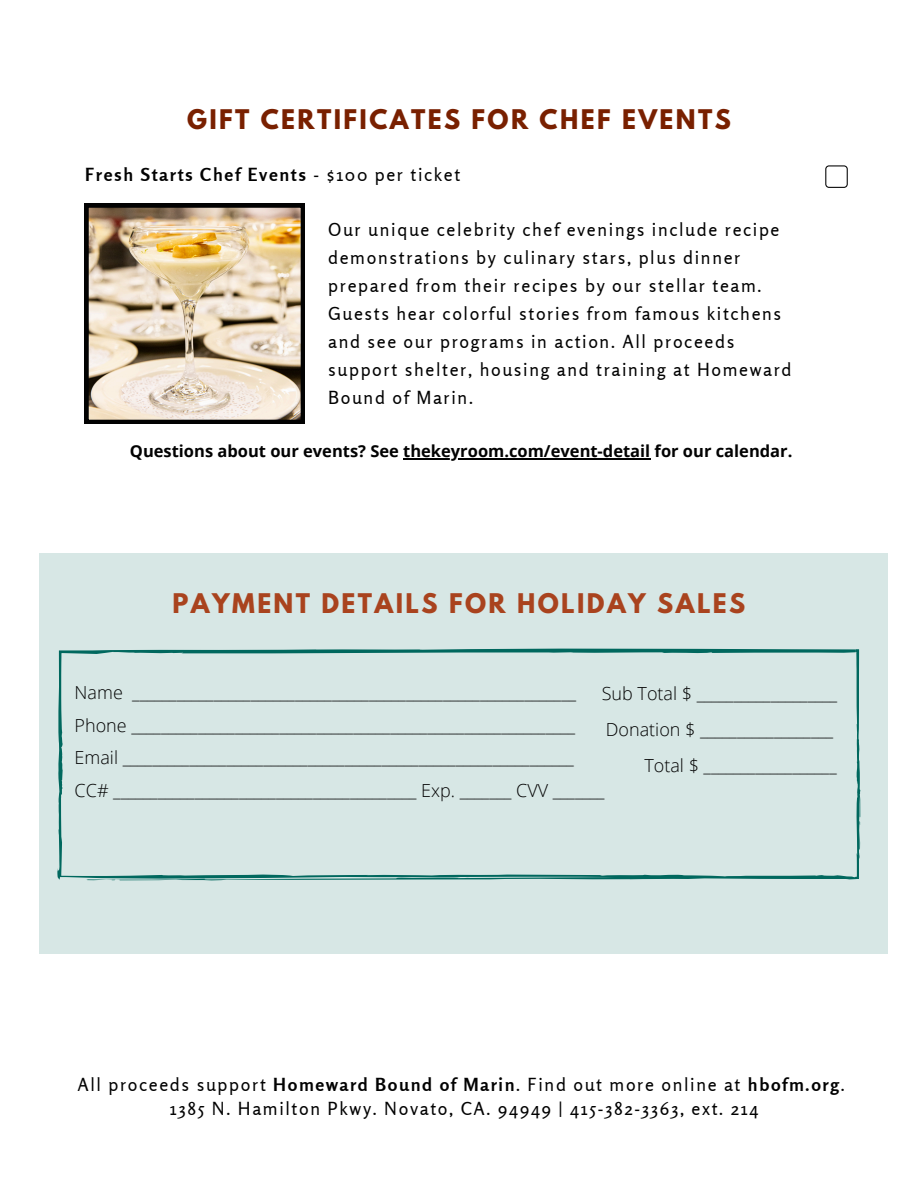
<style>
.page{position:relative;width:918px;height:1188px;background:#fff}
.page>*{position:absolute;margin:0;border:0;box-sizing:border-box;transform-origin:0 0}
.t1{font:700 24px "League Spartan";letter-spacing:.1em;color:#a9431e}
.t2{font:700 24px "League Spartan";letter-spacing:.1em;color:#792000}
.t3{font:18px/28.2px "Rosario";letter-spacing:.09em;color:#020202}
.t4{font:300 18px "Open Sans";color:#020202}
.t5{font:700 18px "Rosario";letter-spacing:.09em;color:#020202}
.t6{font:700 16.5px "Open Sans";color:#020202}
.s1{font-weight:400}
.s2{font-weight:700}
</style>
<div class="page">
<div style="left:39px;top:553px;width:848px;height:401px;background:#d7e7e5"></div>
<svg style="left:57px;top:649px;width:804px;height:232px"></svg>
<hr style="left:403px;top:459px;width:247px;height:1px;background:#020202">
<div style="left:825px;top:165px;width:23px;height:23px;border:1px solid #000;border-radius:3px"></div>
<img style="left:84px;top:203px;width:221px;height:221px">
<p class="t2" style="left:187px;top:107px;width:545px">GIFT CERTIFICATES FOR CHEF EVENTS</p>
<p class="t5" style="left:85px;top:164px;width:377px">Fresh Starts Chef Events <span class="s1">- $100 per ticket</span></p>
<p class="t3" style="left:328px;top:215px;width:465px">Our unique celebrity chef evenings include recipe demonstrations by culinary stars, plus dinner prepared from their recipes by our stellar team.<br>Guests hear colorful stories from famous kitchens and see our programs in action. All proceeds support shelter, housing and training at Homeward Bound of Marin.</p>
<p class="t6" style="left:130px;top:440px;width:664px">Questions about our events? See thekeyroom.com/event-detail for our calendar.</p>
<p class="t1" style="left:173px;top:592px;width:574px">PAYMENT DETAILS FOR HOLIDAY SALES</p>
<p class="t4" style="left:602px;top:680px;width:237px">Sub Total $ ___________________</p>
<h2 class="t4" style="left:606px;top:716px;width:229px">Donation $ __________________</h2>
<h1 class="t4" style="left:644px;top:752px;width:194px">Total $ __________________</h1>
<h1 class="t4" style="left:75px;top:680px;width:503px">Name ____________________________________________________________</h1>
<p class="t4" style="left:75px;top:712px;width:502px">Phone ____________________________________________________________</p>
<p class="t4" style="left:75px;top:745px;width:501px">Email _____________________________________________________________</p>
<p class="t4" style="left:75px;top:778px;width:531px">CC# _________________________________________ Exp. _______ CVV _______</p>
<p class="t3" style="left:77px;top:1070px;width:769px">All proceeds support <span class="s2">Homeward Bound of Marin</span>. Find out more online at <span class="s2">hbofm.org</span>.</p>
<p class="t3" style="left:170px;top:1095px;width:590px">1385 N. Hamilton Pkwy. Novato, CA. 94949 | 415-382-3363, ext. 214</p>
</div>
